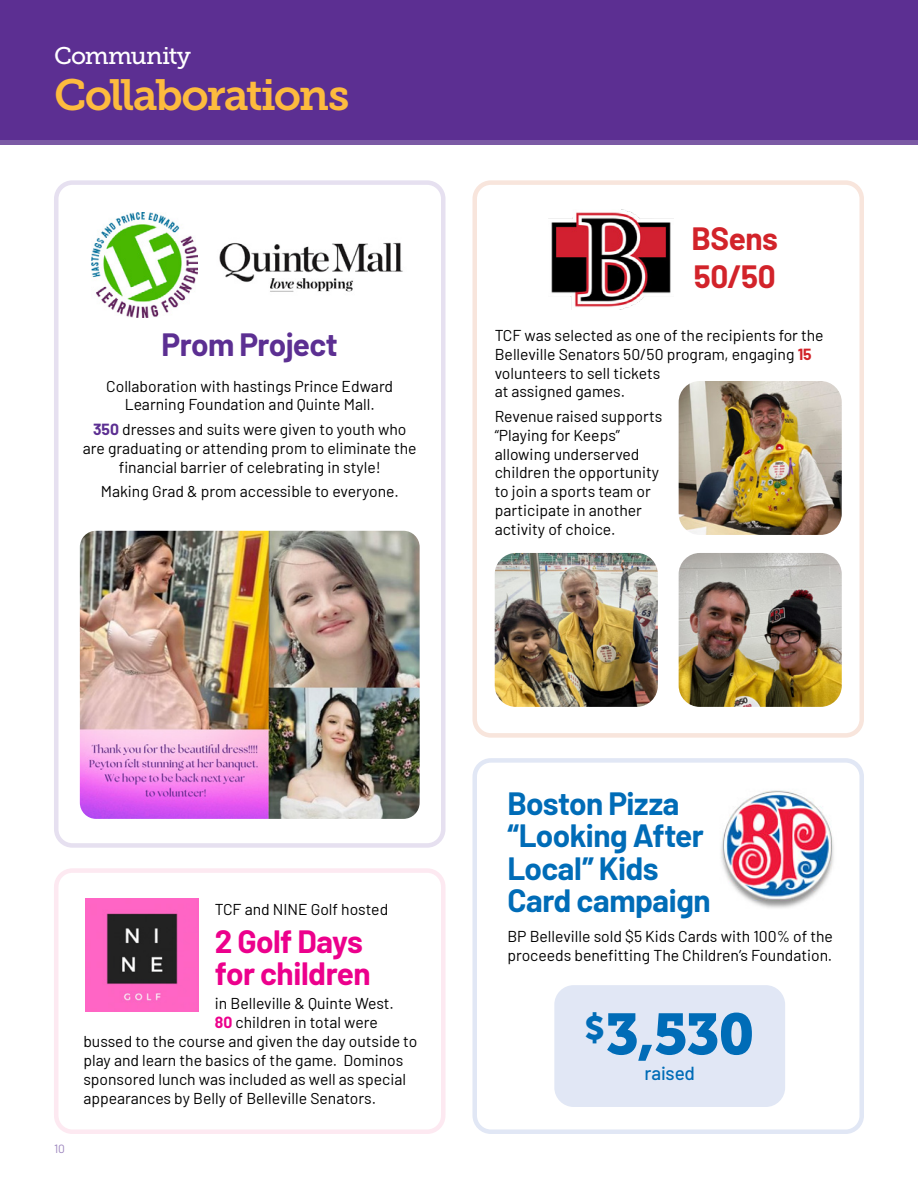
<style>
.page{position:relative;width:918px;height:1188px;background:#fff}
.page>*{position:absolute;margin:0;border:0;box-sizing:border-box;transform-origin:0 0}
.t1{font:57.45px "Museo Slab 900";color:#006cb7}
.t2{font:43.5px "Museo Slab 700";letter-spacing:-.045em;color:#fdbb3e}
.t3{font:700 31.5px/32.5px "Barlow";letter-spacing:-.015em;color:#006cb7}
.t4{font:700 31.5px/32.5px "Barlow";letter-spacing:-.015em;color:#ec008c}
.t5{font:700 31.5px "Barlow";letter-spacing:-.02em;color:#5c2f92}
.t6{font:700 31.5px/38.2px "Barlow";letter-spacing:-.015em;color:#d2232a}
.t7{font:24px "Museo Slab 500";letter-spacing:-.035em;color:#fff}
.t8{font:500 18.9px "Barlow";letter-spacing:-.005em;color:#006cb7}
.t9{font:15.75px/18.9px "Barlow";color:#000}
.t10{font:12px "Barlow";color:#9d86be}
.s1{font-weight:700;color:#5c2f92}
.s2{font-weight:700;color:#d2232a}
.s3{font-weight:700;color:#ec008c}
</style>
<div class="page">
<div style="left:0;top:125px;width:918px;height:20px;background:#7b5aa5"></div>
<div style="left:0;top:0;width:918px;height:140px;background:#5c2f92"></div>
<div style="left:472px;top:180px;width:392px;height:558px;border:4px solid #f8e5dc;border-radius:16px"></div>
<div style="left:54px;top:180px;width:391px;height:668px;border:4px solid #e6e0f0;border-radius:16px"></div>
<div style="left:54px;top:868px;width:391px;height:266px;border:4px solid #fde9f1;border-radius:16px"></div>
<div style="left:472px;top:758px;width:392px;height:376px;border:4px solid #e1e7f5;border-radius:16px"></div>
<img style="left:679px;top:381px;width:163px;height:154px">
<img style="left:495px;top:553px;width:163px;height:154px">
<img style="left:721px;top:790px;width:113px;height:118px">
<img style="left:80px;top:531px;width:340px;height:288px">
<img style="left:219px;top:242px;width:184px;height:50px">
<img style="left:91px;top:212px;width:106px;height:106px">
<img style="left:86px;top:899px;width:113px;height:113px">
<img style="left:549px;top:210px;width:125px;height:100px">
<div style="left:554px;top:985px;width:231px;height:122px;background:#e1e7f5;border-radius:19px"></div>
<img style="left:679px;top:553px;width:163px;height:154px">
<h3 class="t7" style="left:54px;top:43px;width:139px">Community</h3>
<h2 class="t2" style="left:54px;top:70px;width:297px">Collaborations</h2>
<h3 class="t5" style="left:162px;top:322px;width:178px">Prom Project</h3>
<p class="t9" style="left:106px;top:375px;width:289px;text-align:center">Collaboration with hastings Prince Edward<br>Learning Foundation and Quinte Mall.</p>
<p class="t9" style="left:83px;top:418px;width:335px;text-align:center"><span class="s1">350</span> dresses and suits were given to youth who are graduating or attending prom to eliminate the financial barrier of celebrating in style!</p>
<p class="t9" style="left:101px;top:481px;width:299px">Making Grad &amp; prom accessible to everyone.</p>
<h3 class="t6" style="left:692px;top:217px;width:88px">BSens<br>50/50</h3>
<p class="t9" style="left:495px;top:324px;width:330px">TCF was selected as one of the recipients for the Belleville Senators 50/50 program, engaging <span class="s2">15 </span>volunteers to sell tickets<br>at assigned games.</p>
<p class="t9" style="left:495px;top:405px;width:169px">Revenue raised supports “Playing for Keeps” allowing underserved children the opportunity to join a sports team or participate in another activity of choice.</p>
<p class="t10" style="left:54px;top:1140px;width:12px">10</p>
<p class="t9" style="left:215px;top:898px;width:175px">TCF and NINE Golf hosted</p>
<h3 class="t4" style="left:215px;top:922px;width:158px">2 Golf Days for children</h3>
<p class="t9" style="left:215px;top:993px;width:181px">in Belleville &amp; Quinte West.</p>
<p class="t9" style="left:215px;top:1012px;width:164px"><span class="s3">80</span> children in total were</p>
<p class="t9" style="left:83px;top:1031px;width:336px">bussed to the course and given the day outside to</p>
<p class="t9" style="left:83px;top:1050px;width:321px">play and learn the basics of the game. Dominos</p>
<p class="t9" style="left:83px;top:1069px;width:324px">sponsored lunch was included as well as special</p>
<p class="t9" style="left:83px;top:1088px;width:294px">appearances by Belly of Belleville Senators.</p>
<h3 class="t3" style="left:507px;top:784px;width:205px">Boston Pizza “Looking After<br>Local” Kids<br>Card campaign</h3>
<p class="t9" style="left:507px;top:926px;width:327px">BP Belleville sold $5 Kids Cards with 100% of the proceeds benefitting The Children’s Foundation.</p>
<h1 class="t1" style="left:585px;top:1001px;width:171px"><sup>$</sup>3,530</h1>
<p class="t8" style="left:644px;top:1059px;width:52px">raised</p>
</div>
